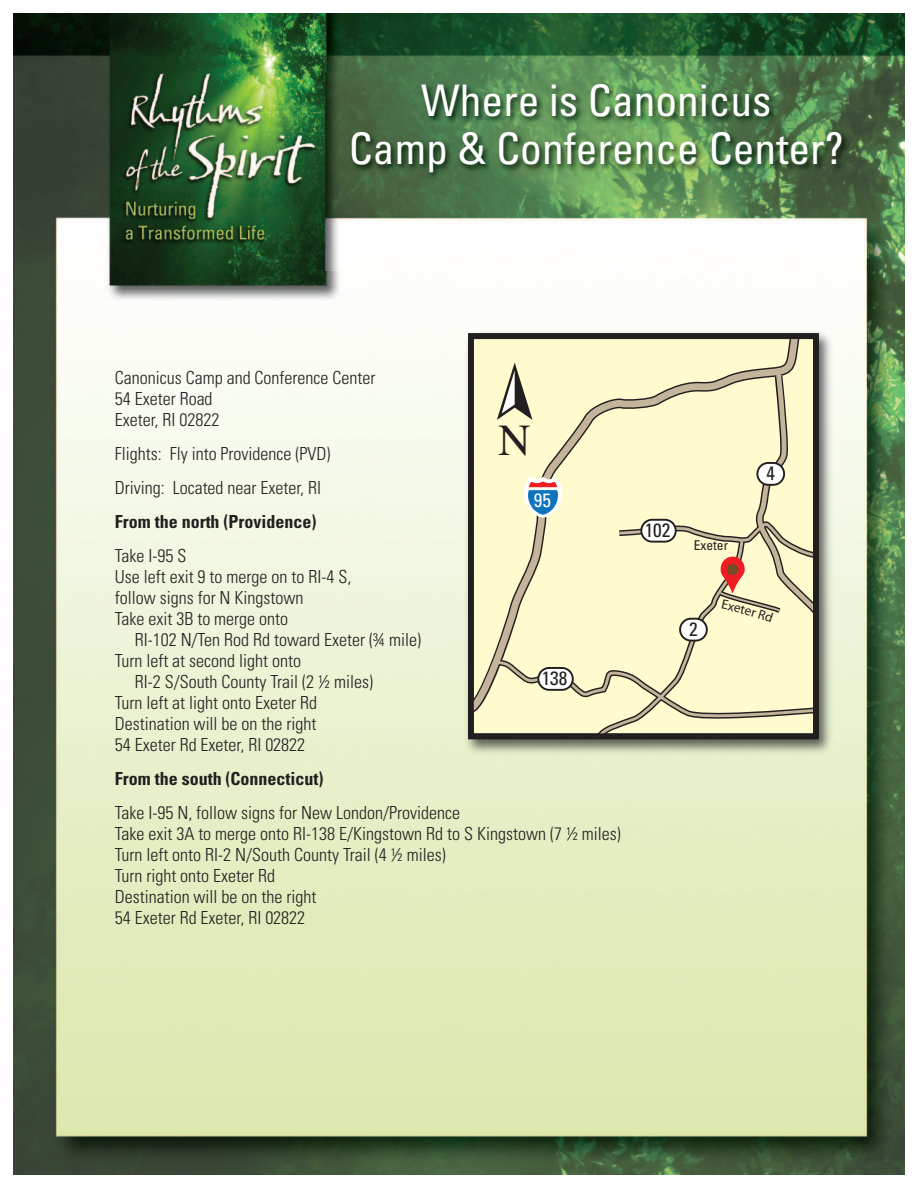
<style>
.page{position:relative;width:918px;height:1188px;background:#fff}
.page>*{position:absolute;margin:0;border:0;box-sizing:border-box;transform-origin:0 0}
.t1{font:44.4px "Times";color:#231f20}
.t2{font:condensed 43.5px/48px "Univers";color:#fff;text-align:center}
.t3{font:condensed 19.35px "Univers";color:#231f20}
.t4{font:condensed 19.35px "Univers";color:#fff}
.t5{font:300 condensed 18px/21px "Univers";color:#231f20}
.t6{font:700 condensed 18px "Univers";color:#231f20}
.t7{font:condensed 13.5px "Univers";color:#231f20}
</style>
<div class="page">
<img style="left:14px;top:14px;width:890px;height:1161px">
<img style="left:321px;top:73px;width:558px;height:198px">
<img style="left:451px;top:315px;width:392px;height:459px">
<div style="left:475px;top:340px;width:328px;height:375px;background:#fffbce"></div>
<div style="left:468px;top:333px;width:351px;height:406px;border:6px solid #231f20"></div>
<svg style="left:490px;top:363px;width:329px;height:381px;background:#e7e3bc"></svg>
<h2 class="t2" style="left:349px;top:80px;width:497px">Where is Canonicus<br>Camp &amp; Conference Center?</h2>
<p class="t5" style="left:115px;top:369px;width:262px">Canonicus Camp and Conference Center<br>54 Exeter Road<br>Exeter, RI 02822</p>
<p class="t5" style="left:115px;top:438px;width:217px;line-height:33.9px">Flights: Fly into Providence (PVD)<br>Driving: Located near Exeter, RI</p>
<p class="t6" style="left:115px;top:515px;width:203px">From the north (Providence)</p>
<p class="t5" style="left:115px;top:547px;width:238px">Take I-95 S<br>Use left exit 9 to merge on to RI-4 S, follow signs for N Kingstown<br>Take exit 3B to merge onto</p>
<p class="t5" style="left:135px;top:631px;width:288px">RI-102 N/Ten Rod Rd toward Exeter (¾ mile)</p>
<p class="t5" style="left:115px;top:652px;width:188px">Turn left at second light onto</p>
<p class="t5" style="left:135px;top:673px;width:240px">RI-2 S/South County Trail (2 ½ miles)</p>
<p class="t5" style="left:115px;top:694px;width:204px">Turn left at light onto Exeter Rd</p>
<p class="t5" style="left:115px;top:715px;width:203px">Destination will be on the right</p>
<p class="t5" style="left:115px;top:736px;width:192px">54 Exeter Rd Exeter, RI 02822</p>
<p class="t6" style="left:115px;top:772px;width:210px">From the south (Connecticut)</p>
<p class="t5" style="left:115px;top:804px;width:508px">Take I-95 N, follow signs for New London/Providence<br>Take exit 3A to merge onto RI-138 E/Kingstown Rd to S Kingstown (7 ½ miles)<br>Turn left onto RI-2 N/South County Trail (4 ½ miles)<br>Turn right onto Exeter Rd<br>Destination will be on the right<br>54 Exeter Rd Exeter, RI 02822</p>
<h1 class="t1" style="left:499px;top:399px;width:34px">N</h1>
<p class="t4" style="left:534px;top:493px;width:19px">95</p>
<p class="t3" style="left:542px;top:671px;width:27px">138</p>
<p class="t3" style="left:645px;top:523px;width:27px">102</p>
<p class="t7" style="left:694px;top:540px;width:36px">Exeter</p>
<p class="t3" style="left:689px;top:622px;width:10px">2</p>
<p class="t3" style="left:766px;top:466px;width:10px">4</p>
</div>
